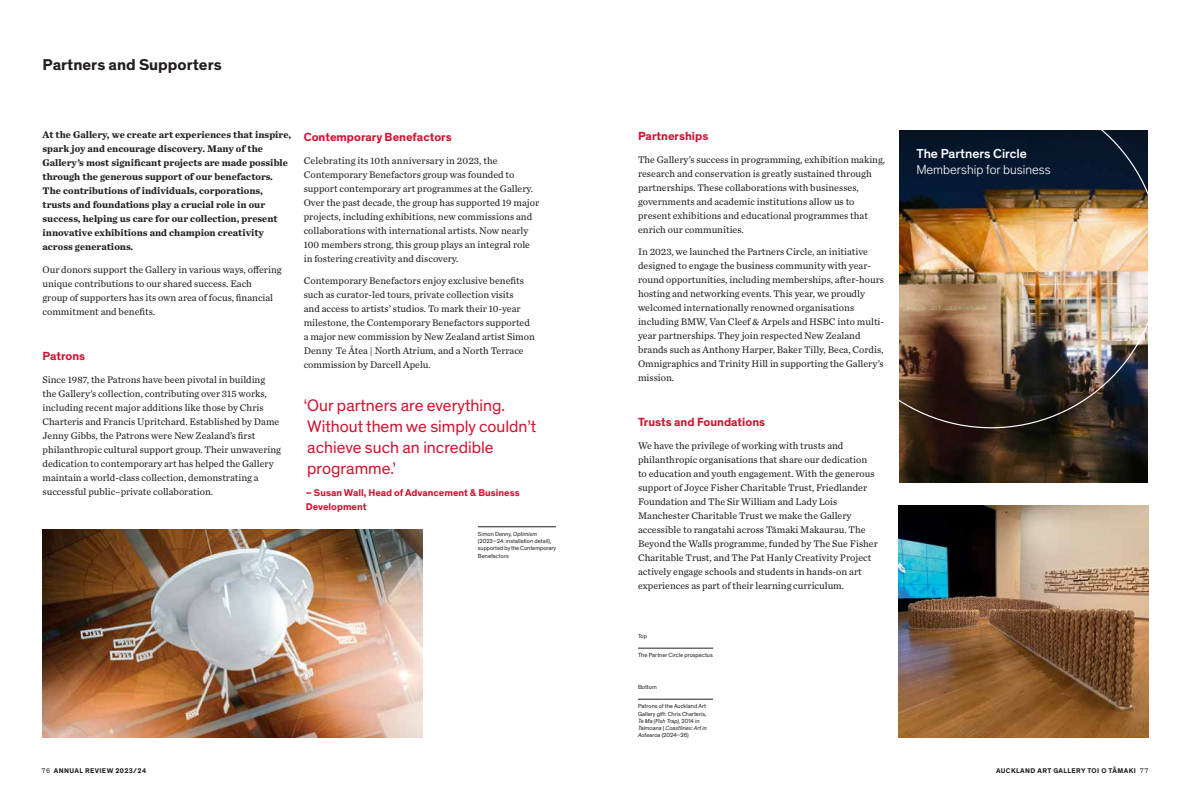
<style>
.page{position:relative;width:1191px;height:794px;background:#fff}
.page>*{position:absolute;margin:0;border:0;box-sizing:border-box;transform-origin:0 0}
.t1{font:17px/21px "Theinhardt";color:#d01532}
.t2{font:700 16px "Theinhardt";color:#231f20}
.t3{font:300 13.3px "Theinhardt";color:#fff}
.t4{font:500 13.3px "Theinhardt";color:#fff}
.t5{font:700 12px "Theinhardt";color:#d01532}
.t6{font:10px/14px "Chronicle Text G2";color:#231f20}
.t7{font:700 10px/14px "Chronicle Text G2";color:#231f20}
.t8{font:700 10px/14px "Theinhardt";color:#d01532}
.t9{font:700 7px "Theinhardt";letter-spacing:.06em;color:#231f20}
.t10{font:6px/7.2px "Theinhardt";color:#231f20}
.s1{font-style:italic}
.s2{font-weight:400}
</style>
<div class="page">
<img style="left:43px;top:529px;width:380px;height:208px">
<hr style="left:478px;top:526px;width:78px;height:1px;background:#231f20">
<hr style="left:638px;top:648px;width:75px;height:1px;background:#231f20">
<hr style="left:638px;top:699px;width:75px;height:1px;background:#231f20">
<img style="left:899px;top:428px;width:248px;height:54px">
<img style="left:899px;top:130px;width:248px;height:298px">
<img style="left:898px;top:505px;width:251px;height:232px">
<h2 class="t2" style="left:43px;top:54px;width:181px">Partners and Supporters</h2>
<p class="t7" style="left:43px;top:127px;width:250px">At the Gallery, we create art experiences that inspire, spark joy and encourage discovery. Many of the Gallery’s most significant projects are made possible through the generous support of our benefactors.<br>The contributions of individuals, corporations, trusts and foundations play a crucial role in our success, helping us care for our collection, present innovative exhibitions and champion creativity across generations.</p>
<p class="t6" style="left:43px;top:262px;width:240px">Our donors support the Gallery in various ways, offering unique contributions to our shared success. Each<br>group of supporters has its own area of focus, financial commitment and benefits.</p>
<p class="t5" style="left:43px;top:348px;width:44px">Patrons</p>
<p class="t6" style="left:43px;top:372px;width:240px">Since 1987, the Patrons have been pivotal in building the Gallery’s collection, contributing over 315 works, including recent major additions like those by Chris Charteris and Francis Upritchard. Established by Dame Jenny Gibbs, the Patrons were New Zealand’s first philanthropic cultural support group. Their unwavering dedication to contemporary art has helped the Gallery maintain a world-class collection, demonstrating a successful public–private collaboration.</p>
<p class="t5" style="left:304px;top:130px;width:149px">Contemporary Benefactors</p>
<p class="t6" style="left:304px;top:153px;width:237px">Celebrating its 10th anniversary in 2023, the Contemporary Benefactors group was founded to support contemporary art programmes at the Gallery.<br>Over the past decade, the group has supported 19 major projects, including exhibitions, new commissions and collaborations with international artists. Now nearly 100 members strong, this group plays an integral role in fostering creativity and discovery.</p>
<p class="t6" style="left:304px;top:273px;width:233px">Contemporary Benefactors enjoy exclusive benefits such as curator-led tours, private collection visits<br>and access to artists’ studios. To mark their 10-year milestone, the Contemporary Benefactors supported a major new commission by New Zealand artist Simon Denny Te Ātea | North Atrium, and a North Terrace commission by Darcell Apelu.</p>
<h1 class="t1" style="left:304px;top:395px;width:234px">‘Our partners are everything.<br>Without them we simply couldn’t achieve such an incredible programme.’</h1>
<p class="t8" style="left:306px;top:486px;width:215px">– Susan Wall, Head of Advancement &amp; Business<br>Development</p>
<p class="t10" style="left:478px;top:530px;width:80px">Simon Denny, <span class="s1">Optimism </span>(2023–24: installation detail), supported by the Contemporary<br>Benefactors</p>
<p class="t5" style="left:638px;top:129px;width:72px">Partnerships</p>
<p class="t6" style="left:638px;top:152px;width:249px">The Gallery’s success in programming, exhibition making, research and conservation is greatly sustained through partnerships. These collaborations with businesses, governments and academic institutions allow us to present exhibitions and educational programmes that enrich our communities.</p>
<p class="t6" style="left:638px;top:244px;width:248px">In 2023, we launched the Partners Circle, an initiative designed to engage the business community with year&shy;round opportunities, including memberships, after-hours hosting and networking events. This year, we proudly welcomed internationally renowned organisations including BMW, Van Cleef &amp; Arpels and HSBC into multi&shy;year partnerships. They join respected New Zealand brands such as Anthony Harper, Baker Tilly, Beca, Cordis, Omnigraphics and Trinity Hill in supporting the Gallery’s mission.</p>
<p class="t5" style="left:638px;top:415px;width:129px">Trusts and Foundations</p>
<p class="t6" style="left:638px;top:438px;width:241px">We have the privilege of working with trusts and philanthropic organisations that share our dedication to education and youth engagement. With the generous support of Joyce Fisher Charitable Trust, Friedlander Foundation and The Sir William and Lady Lois Manchester Charitable Trust we make the Gallery accessible to rangatahi across Tāmaki Makaurau. The Beyond the Walls programme, funded by The Sue Fisher Charitable Trust, and The Pat Hanly Creativity Project actively engage schools and students in hands-on art experiences as part of their learning curriculum.</p>
<p class="t10" style="left:638px;top:632px;width:11px">Top</p>
<p class="t10" style="left:638px;top:652px;width:76px">The Partner Circle prospectus</p>
<p class="t10" style="left:638px;top:683px;width:20px">Bottom</p>
<p class="t10" style="left:638px;top:703px;width:70px">Patrons of the Auckland Art<br>Gallery gift: Chris Charteris,<br><span class="s1">Te Ma (Fish Trap)</span>, 2014 in<br><span class="s1">Taimoana | Coastlines: Art in<br>Aotearoa</span> (2024–26)</p>
<h3 class="t4" style="left:916px;top:146px;width:112px">The Partners Circle</h3>
<h3 class="t3" style="left:916px;top:162px;width:136px">Membership for business</h3>
<p class="t9" style="left:42px;top:766px;width:106px"><span class="s2">76</span> ANNUAL REVIEW 2023/24</p>
<p class="t9" style="left:996px;top:766px;width:154px">AUCKLAND ART GALLERY TOI O TĀMAKI <span class="s2">77</span></p>
</div>
